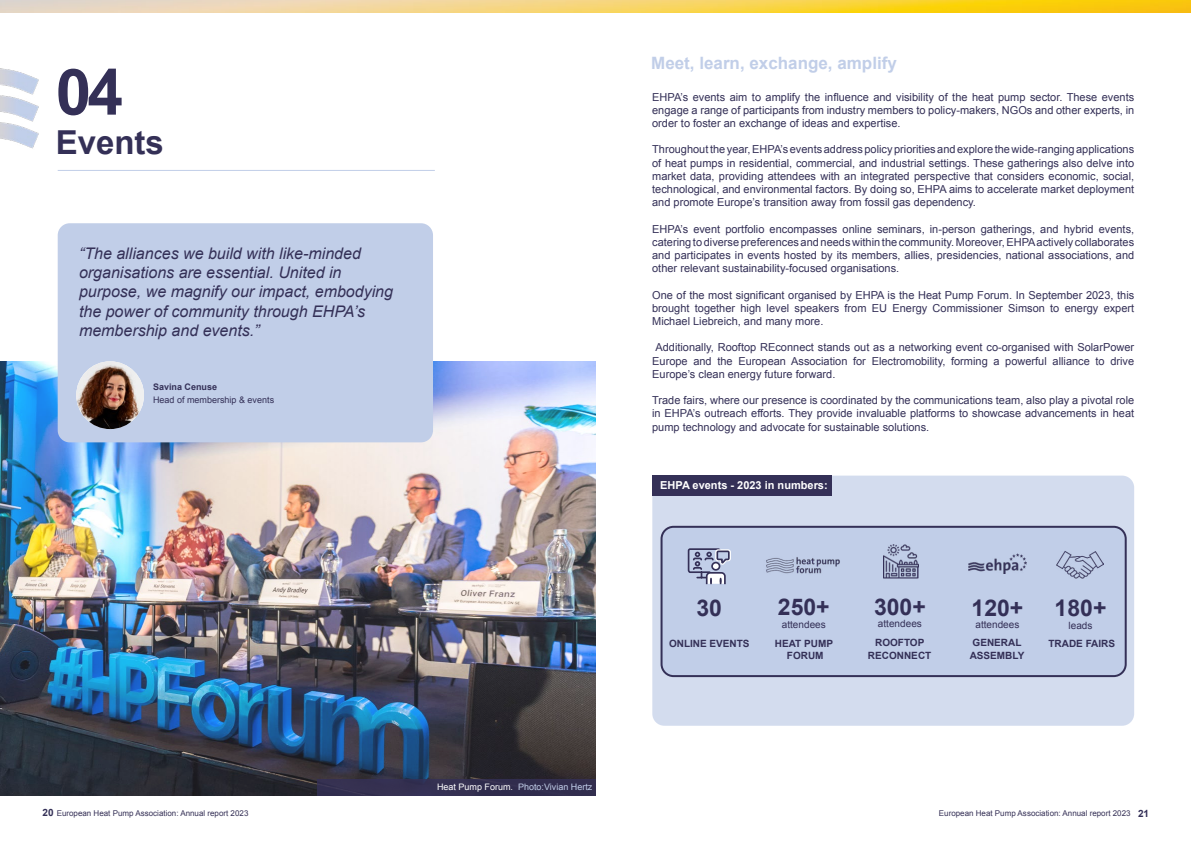
<style>
.page{position:relative;width:1191px;height:842px;background:#fff}
.page>*{position:absolute;margin:0;border:0;box-sizing:border-box;transform-origin:0 0}
.t1{font:700 64px "Arial";color:#343057}
.t2{font:700 33px "Arial";color:#343057}
.t3{font:700 23px "Arial";color:#343057}
.t4{font:700 17px "Arial";color:#c1cee8}
.t5{font:italic 16px/19.2px "Arial";color:#343057}
.t6{font:11px/13.2px "Arial";color:#343057;text-align:justify}
.t7{font:700 11px "Arial";color:#fff}
.t8{font:700 10px/13px "Arial";color:#343057;text-align:center}
.t9{font:10px "Arial";color:#343057}
.t10{font:9px "Arial";color:#343057}
.t11{font:700 9px "Arial";color:#343057}
.t12{font:8.9px "Arial";color:#c1cee8}
.t13{font:8px "Arial";color:#353056}
.s1{color:#fff}
.s2{font-weight:700;font-size:10px;color:#343057}
</style>
<div class="page">
<img style="left:0;top:0;width:1191px;height:13px">
<img style="left:0;top:361px;width:595px;height:435px">
<hr style="left:58px;top:170px;width:377px;height:1px;background:#c1cee8">
<div style="left:58px;top:223px;width:375px;height:219px;background:#c1cee8;border-radius:12px"></div>
<img style="left:76px;top:361px;width:68px;height:68px;border-radius:34px">
<div style="left:317px;top:780px;width:278px;height:16px;background:#332f50"></div>
<img style="left:0;top:68px;width:39px;height:81px">
<div style="left:652px;top:476px;width:482px;height:250px;background:#d3dcee;border-radius:12px"></div>
<div style="left:661px;top:527px;width:464px;height:149px;background:#c1cee8;border-radius:12px"></div>
<div style="left:660px;top:526px;width:466px;height:151px;border:2px solid #343057;border-radius:12px"></div>
<div style="left:652px;top:476px;width:179px;height:20px;background:#343057"></div>
<img style="left:766px;top:557px;width:74px;height:17px">
<svg style="left:687px;top:548px;width:44px;height:37px"></svg>
<img style="left:883px;top:544px;width:35px;height:35px">
<img style="left:968px;top:553px;width:58px;height:21px">
<img style="left:1056px;top:551px;width:47px;height:28px">
<h1 class="t1" style="left:56px;top:50px;width:69px">04</h1>
<h2 class="t2" style="left:56px;top:121px;width:110px">Events</h2>
<h3 class="t5" style="left:79px;top:244px;width:315px">“The alliances we build with like-minded organisations are essential. United in purpose, we magnify our impact, embodying the power of community through EHPA’s membership and events.”</h3>
<p class="t11" style="left:153px;top:381px;width:66px">Savina Cenuse</p>
<p class="t10" style="left:153px;top:394px;width:123px">Head of membership &amp; events</p>
<p class="t12" style="left:437px;top:781px;width:157px"><span class="s1">Heat Pump Forum.</span> Photo:Vivian Hertz</p>
<h3 class="t4" style="left:651px;top:52px;width:247px">Meet, learn, exchange, amplify</h3>
<p class="t6" style="left:652px;top:90px;width:483px">EHPA’s events aim to amplify the influence and visibility of the heat pump sector. These events engage a range of participants from industry members to policy-makers, NGOs and other experts, in order to foster an exchange of ideas and expertise.</p>
<p class="t6" style="left:652px;top:143px;width:483px">Throughout the year, EHPA’s events address policy priorities and explore the wide-ranging applications of heat pumps in residential, commercial, and industrial settings. These gatherings also delve into market data, providing attendees with an integrated perspective that considers economic, social, technological, and environmental factors. By doing so, EHPA aims to accelerate market deployment and promote Europe’s transition away from fossil gas dependency.</p>
<p class="t6" style="left:652px;top:222px;width:483px">EHPA’s event portfolio encompasses online seminars, in-person gatherings, and hybrid events, catering to diverse preferences and needs within the community. Moreover, EHPA actively collaborates and participates in events hosted by its members, allies, presidencies, national associations, and other relevant sustainability-focused organisations.</p>
<p class="t6" style="left:652px;top:288px;width:483px">One of the most significant organised by EHPA is the Heat Pump Forum. In September 2023, this brought together high level speakers from EU Energy Commissioner Simson to energy expert Michael Liebreich, and many more.</p>
<p class="t6" style="left:652px;top:341px;width:483px">Additionally, Rooftop REconnect stands out as a networking event co-organised with SolarPower Europe and the European Association for Electromobility, forming a powerful alliance to drive Europe’s clean energy future forward.</p>
<p class="t6" style="left:652px;top:394px;width:483px">Trade fairs, where our presence is coordinated by the communications team, also play a pivotal role in EHPA’s outreach efforts. They provide invaluable platforms to showcase advancements in heat pump technology and advocate for sustainable solutions.</p>
<p class="t7" style="left:660px;top:478px;width:169px">EHPA events - 2023 in numbers:</p>
<h3 class="t3" style="left:696px;top:593px;width:27px">30</h3>
<p class="t8" style="left:669px;top:637px;width:82px">ONLINE EVENTS</p>
<h3 class="t3" style="left:778px;top:592px;width:53px">250+</h3>
<p class="t9" style="left:782px;top:617px;width:45px">attendees</p>
<p class="t8" style="left:775px;top:637px;width:60px;line-height:12.7px">HEAT PUMP<br>FORUM</p>
<h3 class="t3" style="left:874px;top:592px;width:53px">300+</h3>
<p class="t9" style="left:878px;top:617px;width:45px">attendees</p>
<p class="t8" style="left:868px;top:637px;width:65px">ROOFTOP<br>RECONNECT</p>
<h3 class="t3" style="left:971px;top:592px;width:53px">120+</h3>
<p class="t9" style="left:975px;top:618px;width:45px">attendees</p>
<p class="t8" style="left:969px;top:636px;width:56px;text-align:left">GENERAL<br>ASSEMBLY</p>
<h3 class="t3" style="left:1054px;top:593px;width:53px">180+</h3>
<p class="t9" style="left:1068px;top:619px;width:25px">leads</p>
<p class="t8" style="left:1048px;top:637px;width:68px">TRADE FAIRS</p>
<p class="t13" style="left:43px;top:808px;width:207px"><span class="s2">20</span> European Heat Pump Association: Annual report 2023</p>
<p class="t13" style="left:939px;top:808px;width:212px">European Heat Pump Association: Annual report 2023 <span class="s2">21</span></p>
</div>
